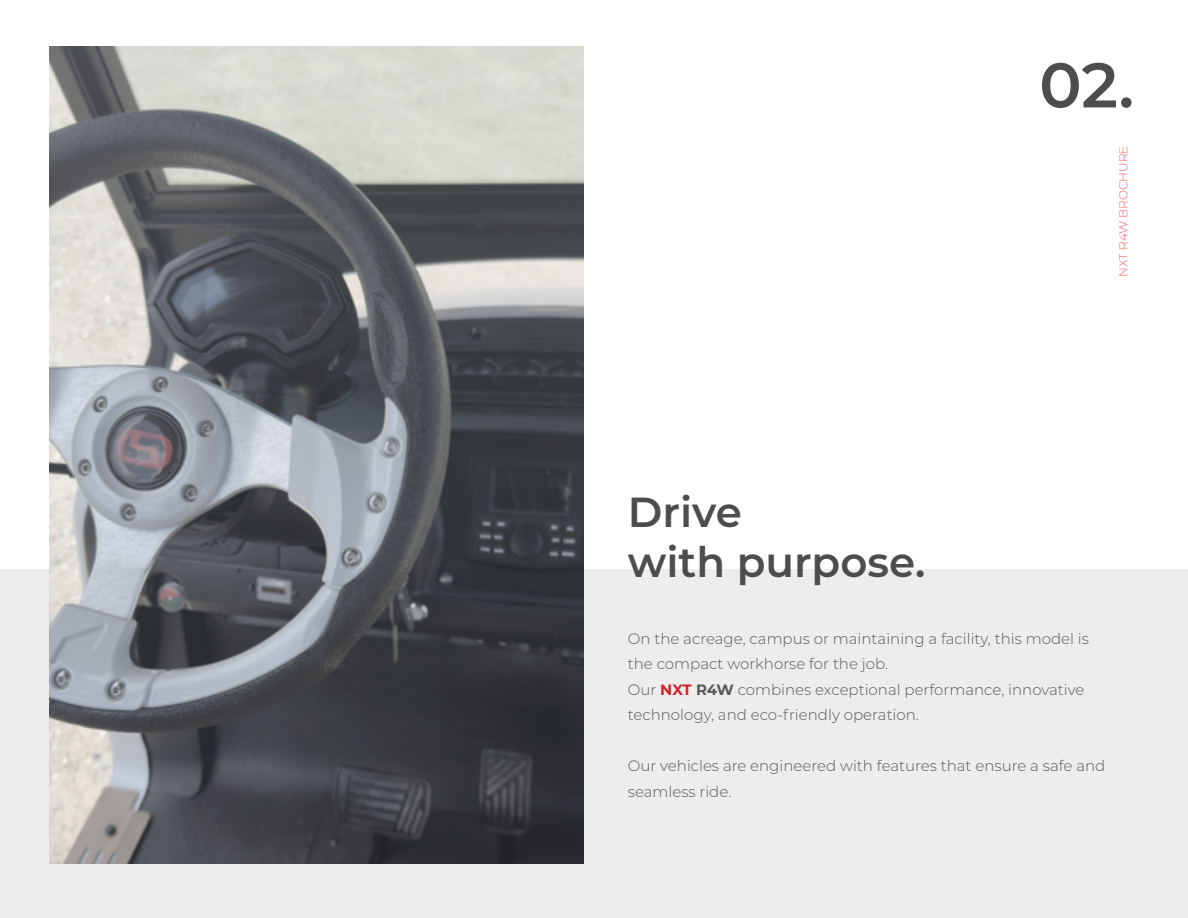
<style>
.page{position:relative;width:1188px;height:918px;background:#fff}
.page>*{position:absolute;margin:0;border:0;box-sizing:border-box;transform-origin:0 0}
.t1{font:600 63px "Montserrat";color:#4d4d4f}
.t2{font:600 42px/50.4px "Montserrat";color:#4d4d4f}
.t3{font:300 15px/25.5px "Montserrat";color:#58595b}
.t4{font:300 12px "Montserrat";color:#ed2124}
.s1{font-weight:700;color:#d2232a}
.s2{font-weight:700}
</style>
<div class="page">
<div style="left:0;top:569px;width:1188px;height:349px;background:#ededee"></div>
<img style="left:50px;top:46px;width:533px;height:818px">
<h2 class="t2" style="left:628px;top:485px;width:299px">Drive<br>with purpose.</h2>
<h1 class="t1" style="left:1039px;top:40px;width:96px">02.</h1>
<p class="t4" style="left:1115px;top:277px;width:133px;rotate:-90deg">NXT R4W BROCHURE</p>
<p class="t3" style="left:628px;top:625px;width:463px">On the acreage, campus or maintaining a facility, this model is the compact workhorse for the job.<br>Our <span class="s1">NXT</span> <span class="s2">R4W</span> combines exceptional performance, innovative technology, and eco-friendly operation.</p>
<p class="t3" style="left:628px;top:753px;width:479px">Our vehicles are engineered with features that ensure a safe and seamless ride.</p>
</div>
